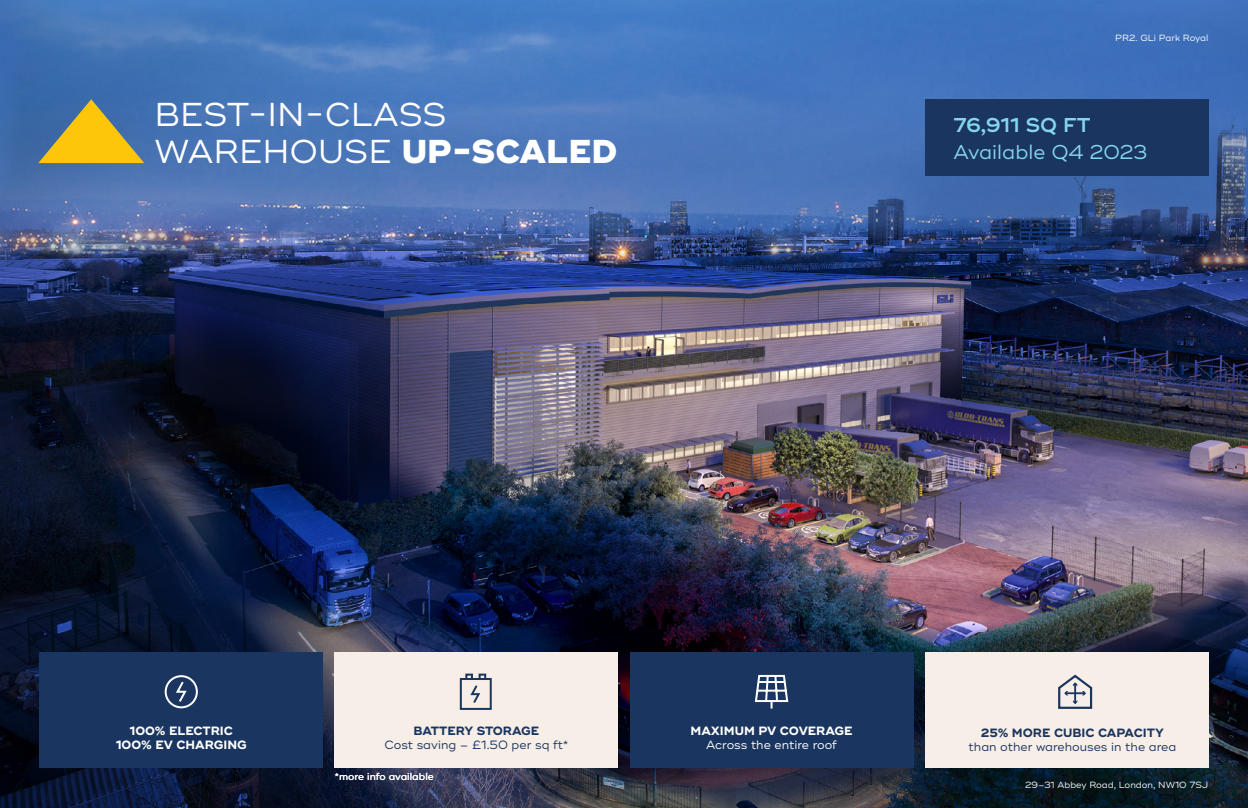
<style>
.page{position:relative;width:1248px;height:808px;background:#fff}
.page>*{position:absolute;margin:0;border:0;box-sizing:border-box;transform-origin:0 0}
.t1{font:33.1px/37.4px "Ridley Grotesk";color:#fff}
.t2{font:20px "Ridley Grotesk";color:#85d6ec}
.t3{font:600 20px "Ridley Grotesk";color:#85d6ec}
.t4{font:12px "Ridley Grotesk";color:#1a355f}
.t5{font:700 12px/14.4px "Ridley Grotesk";color:#fff;text-align:center}
.t6{font:700 12px "Ridley Grotesk";color:#1a355f}
.t7{font:12px "Ridley Grotesk";letter-spacing:-.005em;color:#fff}
.t8{font:500 10px "Ridley Grotesk";color:#fff}
.t9{font:9px "Ridley Grotesk";color:#fff}
.s1{font-weight:800}
</style>
<div class="page">
<img style="left:0;top:0;width:1247px;height:808px">
<svg style="left:38px;top:99px;width:106px;height:64px;background:#9c9859"></svg>
<div style="left:630px;top:652px;width:283px;height:116px;background:#1a355f"></div>
<div style="left:40px;top:653px;width:283px;height:115px;background:#1a355f"></div>
<svg style="left:754px;top:674px;width:35px;height:35px"></svg>
<svg style="left:176px;top:681px;width:11px;height:21px"></svg>
<div style="left:165px;top:675px;width:33px;height:33px;border:2px solid #fff;border-radius:50%"></div>
<div style="left:925px;top:99px;width:283px;height:77px;background:#1a355f"></div>
<div style="left:335px;top:653px;width:283px;height:115px;background:#f7eee7"></div>
<div style="left:925px;top:653px;width:283px;height:115px;background:#f7eee7"></div>
<svg style="left:459px;top:673px;width:33px;height:37px"></svg>
<svg style="left:1058px;top:674px;width:35px;height:35px"></svg>
<h1 class="t1" style="left:154px;top:96px;width:464px">BEST-IN-CLASS<br>WAREHOUSE <span class="s1">UP-SCALED</span></h1>
<p class="t9" style="left:1115px;top:33px;width:94px">PR2. GLi Park Royal</p>
<h2 class="t3" style="left:953px;top:113px;width:139px">76,911 SQ FT</h2>
<h2 class="t2" style="left:953px;top:140px;width:195px">Available Q4 2023</h2>
<p class="t5" style="left:116px;top:724px;width:133px">100% ELECTRIC<br>100% EV CHARGING</p>
<p class="t6" style="left:413px;top:724px;width:127px">BATTERY STORAGE</p>
<p class="t4" style="left:384px;top:738px;width:185px">Cost saving – £1.50 per sq ft*</p>
<p class="t8" style="left:335px;top:770px;width:100px">*more info available</p>
<p class="t5" style="left:690px;top:724px;width:164px">MAXIMUM PV COVERAGE</p>
<p class="t7" style="left:706px;top:738px;width:132px">Across the entire roof</p>
<p class="t6" style="left:980px;top:725px;width:184px">25% MORE CUBIC CAPACITY</p>
<p class="t4" style="left:968px;top:740px;width:209px">than other warehouses in the area</p>
<p class="t9" style="left:1025px;top:779px;width:184px">29–31 Abbey Road, London, NW10 7SJ</p>
</div>
